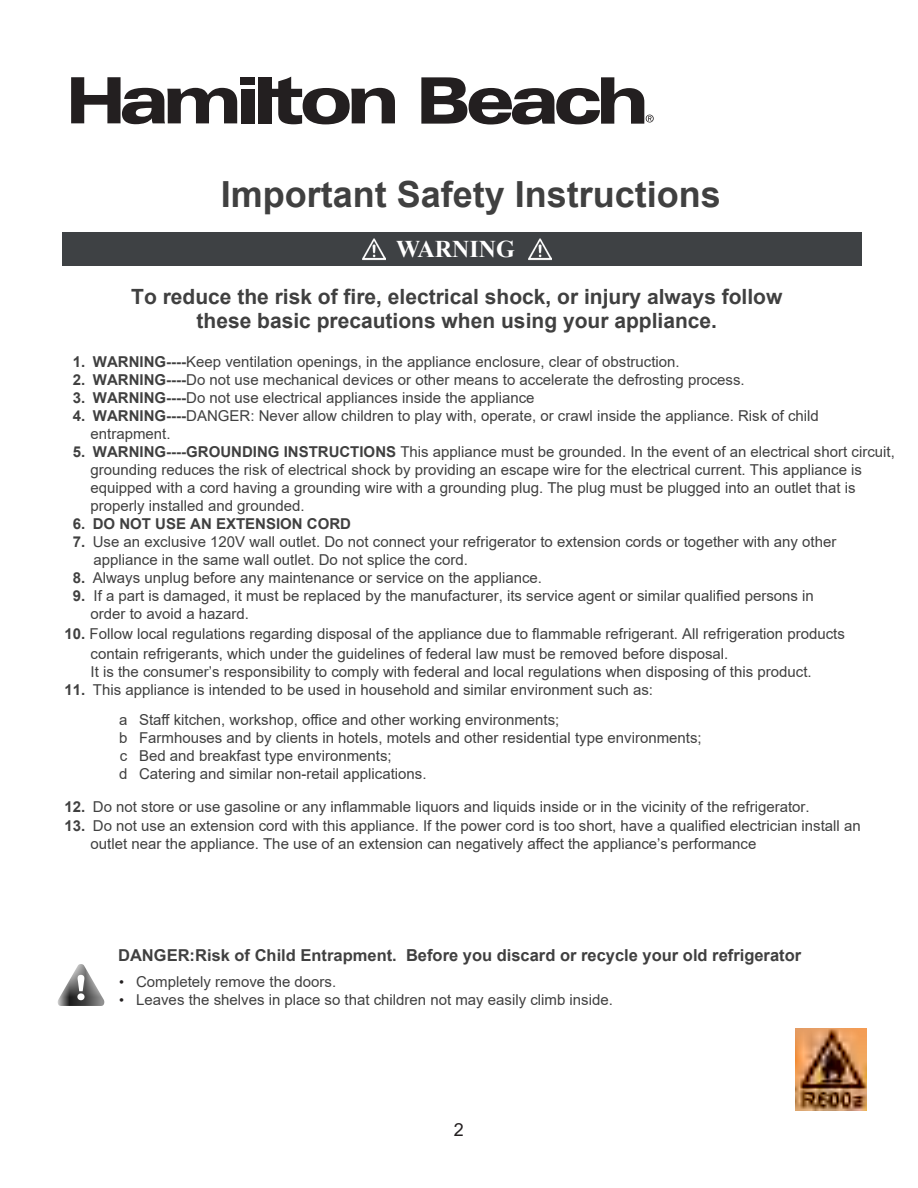
<style>
.page{position:relative;width:918px;height:1188px;background:#fff}
.page>*{position:absolute;margin:0;border:0;box-sizing:border-box;transform-origin:0 0}
.t1{font:700 36px "Arial";color:#404040}
.t2{font:700 24px "Times New Roman";color:#fff}
.t3{font:700 21px/24.9px "Arial";color:#404040;text-align:center}
.t4{font:18px "Arial";color:#231f20}
.t5{font:700 16.5px "Arial";color:#404040}
.t6{font:15px/18px "Arial";color:#404040}
.t7{font:700 15px "Arial";color:#404040}
.t8{font:14.1px/18px "Arial";color:#231f20}
.s1{font-style:inherit}
.s2{font-weight:700}
</style>
<div class="page">
<img style="left:795px;top:1029px;width:72px;height:82px">
<div style="left:62px;top:232px;width:799px;height:34px;background:#3e4144"></div>
<img style="left:363px;top:238px;width:23px;height:23px">
<img style="left:529px;top:238px;width:23px;height:23px">
<img style="left:57px;top:965px;width:48px;height:41px">
<svg style="left:71px;top:77px;width:166px;height:47px"></svg>
<div style="left:241px;top:89px;width:13px;height:34px;background:#231f20"></div>
<div style="left:240px;top:77px;width:15px;height:8px;background:#231f20"></div>
<div style="left:258px;top:77px;width:14px;height:46px;background:#231f20"></div>
<svg style="left:270px;top:77px;width:125px;height:47px"></svg>
<svg style="left:421px;top:77px;width:233px;height:48px"></svg>
<h1 class="t1" style="left:221px;top:169px;width:502px">Important Safety Instructions</h1>
<h2 class="t2" style="left:396px;top:231px;width:120px">WARNING</h2>
<h3 class="t3" style="left:131px;top:284px;width:653px">To reduce the risk of fire, electrical shock, or injury <span class="s1">always</span> follow these basic precautions when using your appliance.</h3>
<p class="t6" style="left:73px;top:353px;width:608px"><span class="s2">1. WARNING----</span>Keep ventilation openings, in the appliance enclosure, clear of obstruction.</p>
<p class="t6" style="left:73px;top:371px;width:673px"><span class="s2">2. WARNING----</span>Do not use mechanical devices or other means to accelerate the defrosting process.</p>
<p class="t6" style="left:73px;top:389px;width:463px"><span class="s2">3. WARNING----</span>Do not use electrical appliances inside the appliance</p>
<p class="t6" style="left:91px;top:407px;width:730px;text-indent:-18px"><span class="s2">4. WARNING----</span>DANGER: Never allow children to play with, operate, or crawl inside the appliance. Risk of child entrapment.</p>
<p class="t6" style="left:91px;top:443px;width:806px;text-indent:-18px"><span class="s2">5. WARNING----GROUNDING INSTRUCTIONS</span> This appliance must be grounded. In the event of an electrical short circuit, grounding reduces the risk of electrical shock by providing an escape wire for the electrical current. This appliance is equipped with a cord having a grounding wire with a grounding plug. The plug must be plugged into an outlet that is properly installed and grounded.</p>
<p class="t7" style="left:73px;top:513px;width:280px">6. DO NOT USE AN EXTENSION CORD</p>
<p class="t6" style="left:94px;top:533px;width:744px;text-indent:-21px"><span class="s2">7.</span> Use an exclusive 120V wall outlet. Do not connect your refrigerator to extension cords or together with any other appliance in the same wall outlet. Do not splice the cord.</p>
<p class="t6" style="left:73px;top:569px;width:471px"><span class="s2">8.</span> Always unplug before any maintenance or service on the appliance.</p>
<p class="t6" style="left:91px;top:586px;width:725px;text-indent:-18px"><span class="s2">9.</span> If a part is damaged, it must be replaced by the manufacturer, its service agent or similar qualified persons in order to avoid a hazard.</p>
<p class="t6" style="left:91px;top:624px;width:756px;line-height:20px;text-indent:-26px"><span class="s2">10.</span> Follow local regulations regarding disposal of the appliance due to flammable refrigerant. All refrigeration products contain refrigerants, which under the guidelines of federal law must be removed before disposal.</p>
<p class="t6" style="left:91px;top:662px;width:723px">It is the consumer’s responsibility to comply with federal and local regulations when disposing of this product.</p>
<p class="t6" style="left:119px;top:674px;width:536px;line-height:30.6px;text-indent:-55px"><span class="s2">11.</span> This appliance is intended to be used in household and similar environment such as: a Staff kitchen, workshop, office and other working environments;</p>
<p class="t6" style="left:119px;top:729px;width:584px">b Farmhouses and by clients in hotels, motels and other residential type environments; c Bed and breakfast type environments;<br>d Catering and similar non-retail applications.</p>
<p class="t6" style="left:65px;top:797px;width:747px"><span class="s2">12.</span> Do not store or use gasoline or any inflammable liquors and liquids inside or in the vicinity of the refrigerator.</p>
<p class="t6" style="left:91px;top:817px;width:772px;text-indent:-26px"><span class="s2">13.</span> Do not use an extension cord with this appliance. If the power cord is too short, have a qualified electrician install an outlet near the appliance. The use of an extension can negatively affect the appliance’s performance</p>
<p class="t5" style="left:118px;top:944px;width:685px"><span class="s1">DANGER:Risk of Child Entrapment.</span> Before you discard or recycle your old refrigerator</p>
<p class="t8" style="left:119px;top:973px;width:6px">• •</p>
<p class="t6" style="left:136px;top:973px;width:478px">Completely remove the doors.<br>Leaves the shelves in place so that children not may easily climb inside.</p>
<p class="t4" style="left:454px;top:1117px;width:12px">2</p>
</div>
